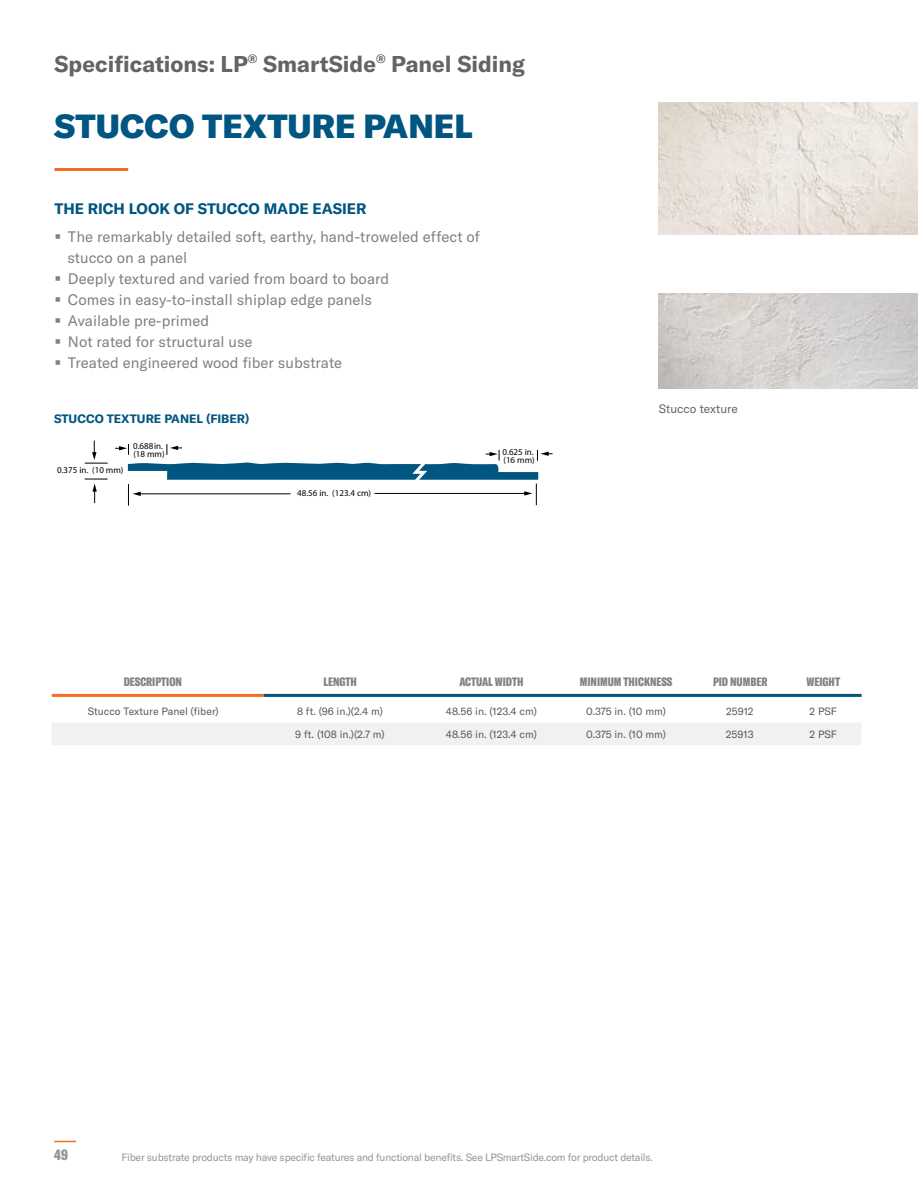
<style>
.page{position:relative;width:918px;height:1188px;background:#fff}
.page>*{position:absolute;margin:0;border:0;box-sizing:border-box;transform-origin:0 0}
.t1{font:900 33px "GT America";color:#005581}
.t2{font:700 22.5px "GT America";color:#636466}
.t3{font:15px/21px "GT America";color:#7e8083}
.t4{font:700 15px "GT America";color:#005581}
.t5{font:900 extra-condensed 15px "GT America";color:#939598}
.t6{font:900 extra-condensed 12px "GT America";color:#808285}
.t7{font:700 12px "GT America";color:#005581}
.t8{font:12px "GT America";color:#636466}
.t9{font:10.5px "GT America";color:#58595b}
.t10{font:10.5px "GT America";letter-spacing:-.025em;color:#939598}
.t11{font:9px/7.5px "Myriad Pro";color:#000}
</style>
<div class="page">
<svg style="left:54px;top:1141px;width:22px;height:1px"></svg>
<svg style="left:85px;top:441px;width:23px;height:23px"></svg>
<svg style="left:85px;top:479px;width:23px;height:24px"></svg>
<svg style="left:115px;top:444px;width:438px;height:62px"></svg>
<hr style="left:54px;top:168px;width:74px;height:3px;background:#f36e21">
<div style="left:52px;top:723px;width:809px;height:22px;background:#f1f1f2"></div>
<hr style="left:52px;top:694px;width:212px;height:3px;background:#f36e21">
<hr style="left:264px;top:694px;width:598px;height:3px;background:#005581">
<img style="left:658px;top:102px;width:260px;height:133px">
<img style="left:658px;top:293px;width:260px;height:95px">
<h2 class="t2" style="left:54px;top:50px;width:472px">Specifications: LP<sup>®</sup> SmartSide<sup>®</sup> Panel Siding</h2>
<h1 class="t1" style="left:54px;top:105px;width:420px">STUCCO TEXTURE PANEL</h1>
<p class="t4" style="left:54px;top:199px;width:314px">THE RICH LOOK OF STUCCO MADE EASIER</p>
<p class="t3" style="left:67px;top:226px;width:414px;text-indent:-13px">▪ The remarkably detailed soft, earthy, hand-troweled effect of stucco on a panel</p>
<p class="t3" style="left:54px;top:268px;width:336px">▪ Deeply textured and varied from board to board</p>
<p class="t3" style="left:54px;top:289px;width:319px">▪ Comes in easy-to-install shiplap edge panels</p>
<p class="t3" style="left:54px;top:310px;width:156px">▪ Available pre-primed</p>
<p class="t3" style="left:54px;top:331px;width:200px">▪ Not rated for structural use</p>
<p class="t3" style="left:54px;top:352px;width:289px">▪ Treated engineered wood fiber substrate</p>
<p class="t7" style="left:54px;top:411px;width:197px">STUCCO TEXTURE PANEL (FIBER)</p>
<p class="t11" style="left:57px;top:467px;width:68px">0.375 in. (10 mm)</p>
<p class="t11" style="left:133px;top:442px;width:33px">0.688in. (18 mm)</p>
<p class="t11" style="left:297px;top:489px;width:75px">48.56 in. (123.4 cm)</p>
<p class="t11" style="left:503px;top:448px;width:34px">0.625 in. (16 mm)</p>
<p class="t8" style="left:659px;top:402px;width:81px">Stucco texture</p>
<p class="t6" style="left:124px;top:674px;width:60px">DESCRIPTION</p>
<p class="t6" style="left:323px;top:674px;width:35px">LENGTH</p>
<p class="t6" style="left:459px;top:674px;width:66px">ACTUAL WIDTH</p>
<p class="t6" style="left:580px;top:674px;width:94px">MINIMUM THICKNESS</p>
<p class="t6" style="left:713px;top:674px;width:56px">PID NUMBER</p>
<p class="t6" style="left:806px;top:674px;width:35px">WEIGHT</p>
<p class="t9" style="left:88px;top:705px;width:132px">Stucco Texture Panel (fiber)</p>
<p class="t9" style="left:297px;top:705px;width:87px">8 ft. (96 in.)(2.4 m)</p>
<p class="t9" style="left:446px;top:705px;width:93px">48.56 in. (123.4 cm)</p>
<p class="t9" style="left:586px;top:705px;width:81px">0.375 in. (10 mm)</p>
<p class="t9" style="left:726px;top:705px;width:29px">25912</p>
<p class="t9" style="left:810px;top:705px;width:29px">2 PSF</p>
<p class="t9" style="left:295px;top:728px;width:91px">9 ft. (108 in.)(2.7 m)</p>
<p class="t9" style="left:446px;top:728px;width:93px">48.56 in. (123.4 cm)</p>
<p class="t9" style="left:586px;top:728px;width:81px">0.375 in. (10 mm)</p>
<p class="t9" style="left:726px;top:728px;width:29px">25913</p>
<p class="t9" style="left:810px;top:728px;width:29px">2 PSF</p>
<p class="t5" style="left:54px;top:1146px;width:15px">49</p>
<p class="t10" style="left:121px;top:1151px;width:533px">Fiber substrate products may have specific features and functional benefits. See LPSmartSide.com for product details.</p>
</div>
